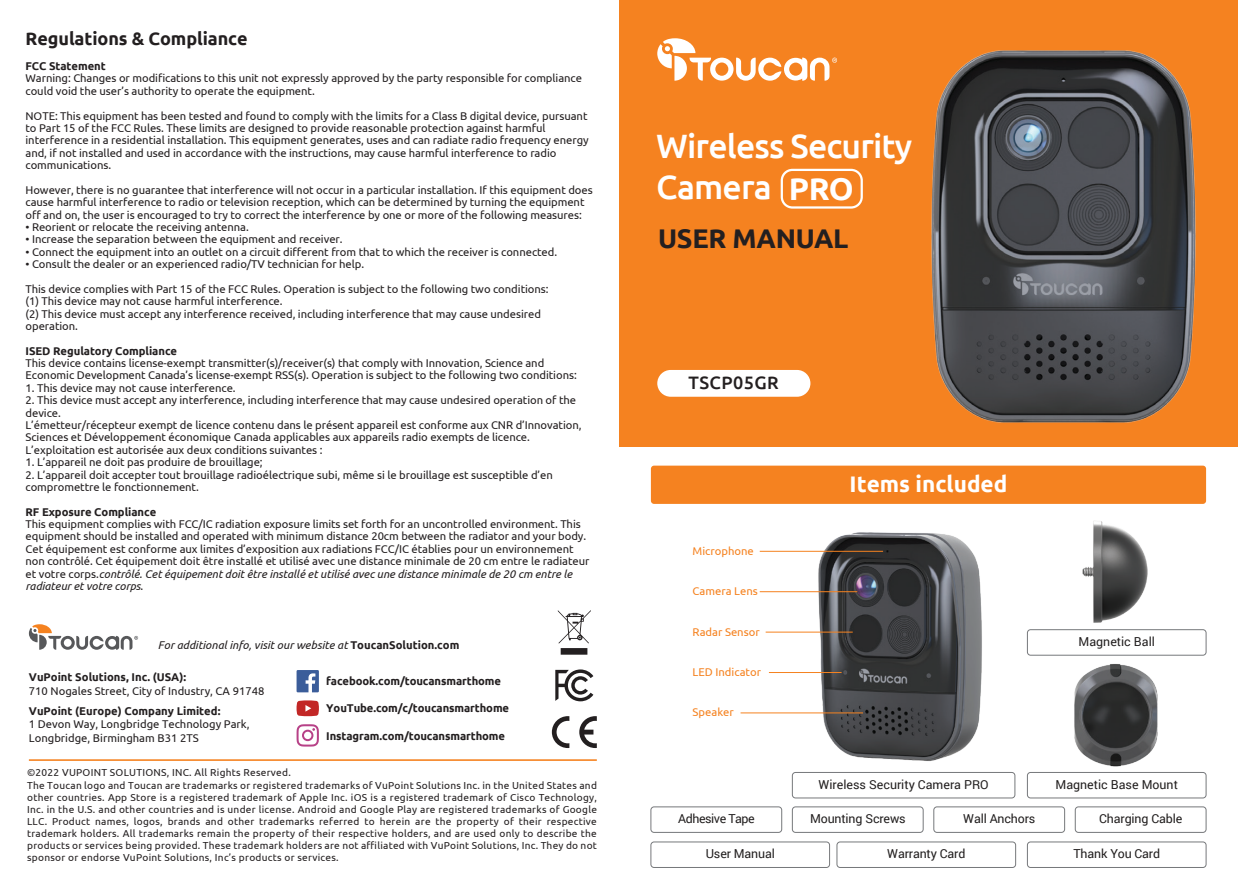
<style>
.page{position:relative;width:1238px;height:893px;background:#fff}
.page>*{position:absolute;margin:0;border:0;box-sizing:border-box;transform-origin:0 0}
.t1{font:500 33.75px/40.5px "Ubuntu";letter-spacing:-.025em;color:#fff}
.t2{font:700 27px "Ubuntu";letter-spacing:-.01em;color:#231f20}
.t3{font:700 22.5px "Ubuntu";color:#fff}
.t4{font:700 18px "Ubuntu";letter-spacing:-.005em;color:#231f20}
.t5{font:500 18px "Ubuntu";letter-spacing:.025em;color:#231f20}
.t6{font:12.38px "Roboto";letter-spacing:-.01em;color:#211e1e}
.t7{font:12.38px "Roboto";letter-spacing:-.035em;color:#211e1e}
.t8{font:11.25px/12.4px "Ubuntu";letter-spacing:-.005em;color:#231f20}
.t9{font:700 11.25px "Ubuntu";letter-spacing:-.005em;color:#231f20}
.t10{font:italic 11.25px "Ubuntu";color:#231f20}
.t11{font:11.25px "Ubuntu";color:#f58220}
.t12{font:10.12px/12.2px "Ubuntu";letter-spacing:.025em;color:#231f20}
.s1{font-style:italic}
.s2{font-weight:700;font-style:normal}
.s3{font-weight:700;font-size:31.5px}
</style>
<div class="page">
<div style="left:619px;top:0;width:618px;height:446px;background:#f58220"></div>
<img style="left:1082px;top:520px;width:66px;height:103px">
<img style="left:1074px;top:664px;width:84px;height:103px">
<img style="left:931px;top:50px;width:265px;height:373px">
<img style="left:815px;top:532px;width:167px;height:229px">
<hr style="left:29px;top:759px;width:568px;height:2px;background:#f58220">
<svg style="left:29px;top:624px;width:109px;height:26px"></svg>
<svg style="left:296px;top:670px;width:23px;height:22px"></svg>
<svg style="left:296px;top:724px;width:23px;height:23px"></svg>
<svg style="left:296px;top:700px;width:23px;height:16px"></svg>
<svg style="left:555px;top:669px;width:38px;height:32px"></svg>
<svg style="left:558px;top:610px;width:33px;height:45px"></svg>
<svg style="left:552px;top:716px;width:17px;height:32px"></svg>
<svg style="left:579px;top:716px;width:18px;height:32px"></svg>
<svg style="left:657px;top:38px;width:180px;height:43px"></svg>
<div style="left:933px;top:806px;width:131px;height:27px;border:1px solid #76787b;border-radius:3px"></div>
<div style="left:792px;top:806px;width:131px;height:27px;border:1px solid #76787b;border-radius:3px"></div>
<div style="left:650px;top:806px;width:132px;height:27px;border:1px solid #76787b;border-radius:3px"></div>
<div style="left:836px;top:842px;width:179px;height:26px;border:1px solid #76787b;border-radius:3px"></div>
<div style="left:650px;top:842px;width:179px;height:26px;border:1px solid #76787b;border-radius:3px"></div>
<div style="left:1027px;top:842px;width:179px;height:26px;border:1px solid #76787b;border-radius:3px"></div>
<div style="left:1074px;top:806px;width:132px;height:27px;border:1px solid #76787b;border-radius:3px"></div>
<div style="left:1027px;top:772px;width:179px;height:26px;border:1px solid #76787b;border-radius:3px"></div>
<div style="left:1027px;top:629px;width:179px;height:26px;border:1px solid #76787b;border-radius:3px"></div>
<div style="left:792px;top:772px;width:223px;height:26px;border:1px solid #76787b;border-radius:3px"></div>
<div style="left:651px;top:466px;width:554px;height:38px;background:#f58220;border-radius:3px"></div>
<div style="left:780px;top:169px;width:82px;height:40px;border:2px solid #fff;border-radius:11px"></div>
<div style="left:657px;top:370px;width:153px;height:27px;background:#fff;border-radius:13px"></div>
<hr style="left:759px;top:551px;width:124px;height:1px;background:#f58220">
<hr style="left:759px;top:591px;width:98px;height:1px;background:#f58220">
<hr style="left:769px;top:672px;width:72px;height:1px;background:#f58220">
<hr style="left:740px;top:712px;width:123px;height:1px;background:#f58220">
<hr style="left:765px;top:632px;width:87px;height:1px;background:#f58220">
<h3 class="t4" style="left:26px;top:28px;width:224px">Regulations &amp; Compliance</h3>
<p class="t9" style="left:26px;top:59px;width:82px">FCC Statement</p>
<p class="t8" style="left:26px;top:72px;width:558px">Warning: Changes or modifications to this unit not expressly approved by the party responsible for compliance could void the user’s authority to operate the equipment.</p>
<p class="t8" style="left:26px;top:109px;width:564px">NOTE: This equipment has been tested and found to comply with the limits for a Class B digital device, pursuant to Part 15 of the FCC Rules. These limits are designed to provide reasonable protection against harmful interference in a residential installation. This equipment generates, uses and can radiate radio frequency energy and, if not installed and used in accordance with the instructions, may cause harmful interference to radio communications.</p>
<p class="t8" style="left:26px;top:183px;width:568px">However, there is no guarantee that interference will not occur in a particular installation. If this equipment does cause harmful interference to radio or television reception, which can be determined by turning the equipment off and on, the user is encouraged to try to correct the interference by one or more of the following measures:</p>
<p class="t8" style="left:26px;top:220px;width:225px">• Reorient or relocate the receiving antenna.</p>
<p class="t8" style="left:26px;top:233px;width:318px">• Increase the separation between the equipment and receiver.</p>
<p class="t8" style="left:26px;top:245px;width:533px">• Connect the equipment into an outlet on a circuit different from that to which the receiver is connected.</p>
<p class="t8" style="left:26px;top:258px;width:340px">• Consult the dealer or an experienced radio/TV technician for help.</p>
<p class="t8" style="left:26px;top:282px;width:524px">This device complies with Part 15 of the FCC Rules. Operation is subject to the following two conditions: (1) This device may not cause harmful interference.<br>(2) This device must accept any interference received, including interference that may cause undesired operation.</p>
<p class="t9" style="left:26px;top:344px;width:153px">ISED Regulatory Compliance</p>
<p class="t8" style="left:26px;top:357px;width:553px">This device contains license-exempt transmitter(s)/receiver(s) that comply with Innovation, Science and<br>Economic Development Canada’s license-exempt RSS(s). Operation is subject to the following two conditions:</p>
<p class="t8" style="left:26px;top:381px;width:212px">1. This device may not cause interference.</p>
<p class="t8" style="left:26px;top:394px;width:557px">2. This device must accept any interference, including interference that may cause undesired operation of the device.<br>L’émetteur/récepteur exempt de licence contenu dans le présent appareil est conforme aux CNR d’Innovation, Sciences et Développement économique Canada applicables aux appareils radio exempts de licence.<br>L’exploitation est autorisée aux deux conditions suivantes :</p>
<p class="t8" style="left:26px;top:456px;width:239px">1. L’appareil ne doit pas produire de brouillage;</p>
<p class="t8" style="left:26px;top:468px;width:529px">2. L’appareil doit accepter tout brouillage radioélectrique subi, même si le brouillage est susceptible d’en compromettre le fonctionnement.</p>
<p class="t9" style="left:26px;top:505px;width:132px">RF Exposure Compliance</p>
<p class="t8" style="left:26px;top:517px;width:565px">This equipment complies with FCC/IC radiation exposure limits set forth for an uncontrolled environment. This equipment should be installed and operated with minimum distance 20cm between the radiator and your body.<br>Cet équipement est conforme aux limites d’exposition aux radiations FCC/IC établies pour un environnement non contrôlé. Cet équipement doit être installé et utilisé avec une distance minimale de 20 cm entre le radiateur et votre corps.<span class="s1">contrôlé. Cet équipement doit être installé et utilisé avec une distance minimale de 20 cm entre le radiateur et votre corps</span>.</p>
<p class="t10" style="left:158px;top:638px;width:303px">For additional info, visit our website at <span class="s2">ToucanSolution.com</span></p>
<p class="t9" style="left:29px;top:670px;width:159px">VuPoint Solutions, Inc. (USA):</p>
<p class="t8" style="left:29px;top:684px;width:237px">710 Nogales Street, City of Industry, CA 91748</p>
<p class="t9" style="left:29px;top:704px;width:193px">VuPoint (Europe) Company Limited:</p>
<p class="t8" style="left:29px;top:717px;width:222px;line-height:13.5px">1 Devon Way, Longbridge Technology Park,<br>Longbridge, Birmingham B31 2TS</p>
<p class="t9" style="left:326px;top:674px;width:176px">facebook.com/toucansmarthome</p>
<p class="t9" style="left:326px;top:702px;width:184px">YouTube.com/c/toucansmarthome</p>
<p class="t9" style="left:326px;top:729px;width:180px">Instagram.com/toucansmarthome</p>
<p class="t12" style="left:27px;top:766px;width:571px">©2022 VUPOINT SOLUTIONS, INC. All Rights Reserved.<br>The Toucan logo and Toucan are trademarks or registered trademarks of VuPoint Solutions Inc. in the United States and other countries. App Store is a registered trademark of Apple Inc. iOS is a registered trademark of Cisco Technology, Inc. in the U.S. and other countries and is under license. Android and Google Play are registered trademarks of Google LLC. Product names, logos, brands and other trademarks referred to herein are the property of their respective trademark holders. All trademarks remain the property of their respective holders, and are used only to describe the products or services being provided. These trademark holders are not affiliated with VuPoint Solutions, Inc. They do not sponsor or endorse VuPoint Solutions, Inc’s products or services.</p>
<h1 class="t1" style="left:656px;top:125px;width:257px">Wireless Security<br>Camera <span class="s3">PRO</span></h1>
<h2 class="t2" style="left:658px;top:222px;width:192px">USER MANUAL</h2>
<h3 class="t5" style="left:688px;top:371px;width:92px">TSCP05GR</h3>
<p class="t11" style="left:692px;top:544px;width:63px">Microphone</p>
<p class="t11" style="left:692px;top:584px;width:67px">Camera Lens</p>
<p class="t11" style="left:692px;top:625px;width:69px">Radar Sensor</p>
<p class="t11" style="left:692px;top:665px;width:70px">LED Indicator</p>
<p class="t11" style="left:692px;top:706px;width:43px">Speaker</p>
<h3 class="t3" style="left:849px;top:470px;width:159px">Items included</h3>
<p class="t6" style="left:818px;top:776px;width:172px">Wireless Security Camera PRO</p>
<p class="t6" style="left:1078px;top:633px;width:78px">Magnetic Ball</p>
<p class="t6" style="left:1055px;top:776px;width:124px">Magnetic Base Mount</p>
<p class="t7" style="left:678px;top:810px;width:78px">Adhesive Tape</p>
<p class="t6" style="left:810px;top:810px;width:97px">Mounting Screws</p>
<p class="t6" style="left:963px;top:810px;width:74px">Wall Anchors</p>
<p class="t6" style="left:705px;top:845px;width:71px">User Manual</p>
<p class="t6" style="left:887px;top:845px;width:80px">Warranty Card</p>
<p class="t6" style="left:1073px;top:845px;width:88px">Thank You Card</p>
<p class="t6" style="left:1099px;top:810px;width:84px">Charging Cable</p>
</div>
